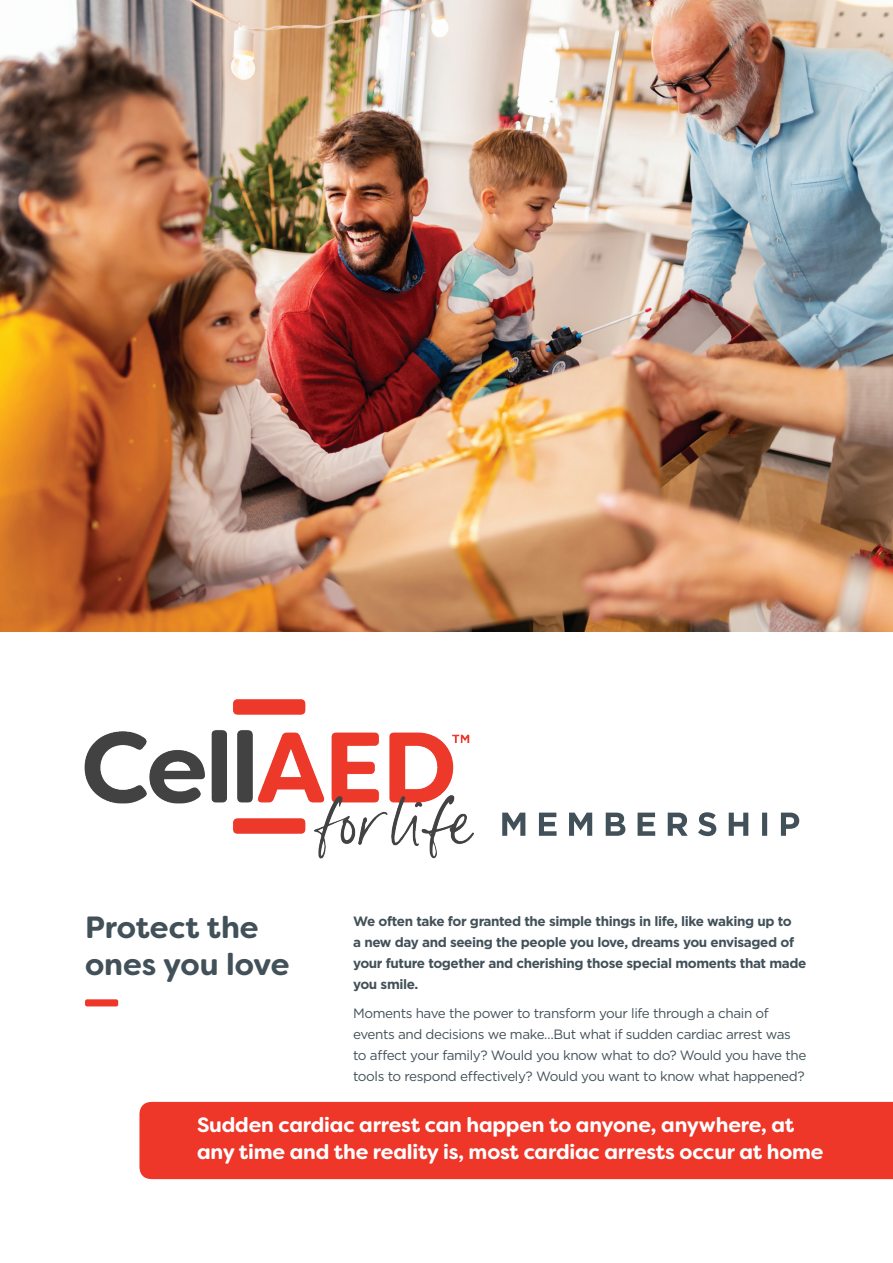
<style>
.page{position:relative;width:893px;height:1263px;background:#fff}
.page>*{position:absolute;margin:0;border:0;box-sizing:border-box;transform-origin:0 0}
.t1{font:700 30.75px/36.9px "Filson Soft";color:#425159}
.t2{font:700 20.7px/27.6px "Filson Soft";letter-spacing:-.01em;color:#fff}
.t3{font:13.5px/21px "Gotham";letter-spacing:-.03em;color:#425159}
.t4{font:700 13.5px/21px "Gotham";letter-spacing:-.03em;color:#425159}
</style>
<div class="page">
<img style="left:0;top:0;width:893px;height:631px">
<div style="left:85px;top:999px;width:33px;height:7px;background:#ee3629;border-radius:2px"></div>
<svg style="left:509px;top:812px;width:290px;height:24px"></svg>
<img style="left:84px;top:699px;width:425px;height:160px">
<div style="left:139px;top:1102px;width:754px;height:77px;background:#ee3629"></div>
<h1 class="t1" style="left:85px;top:909px;width:206px">Protect the ones you love</h1>
<p class="t4" style="left:353px;top:910px;width:455px">We often take for granted the simple things in life, like waking up to<br>a new day and seeing the people you love, dreams you envisaged of your future together and cherishing those special moments that made you smile.</p>
<p class="t3" style="left:353px;top:1003px;width:455px">Moments have the power to transform your life through a chain of events and decisions we make…But what if sudden cardiac arrest was to affect your family? Would you know what to do? Would you have the tools to respond effectively? Would you want to know what happened?</p>
<h2 class="t2" style="left:197px;top:1110px;width:628px">Sudden cardiac arrest can happen to anyone, anywhere, at any time and the reality is, most cardiac arrests occur at home</h2>
</div>
